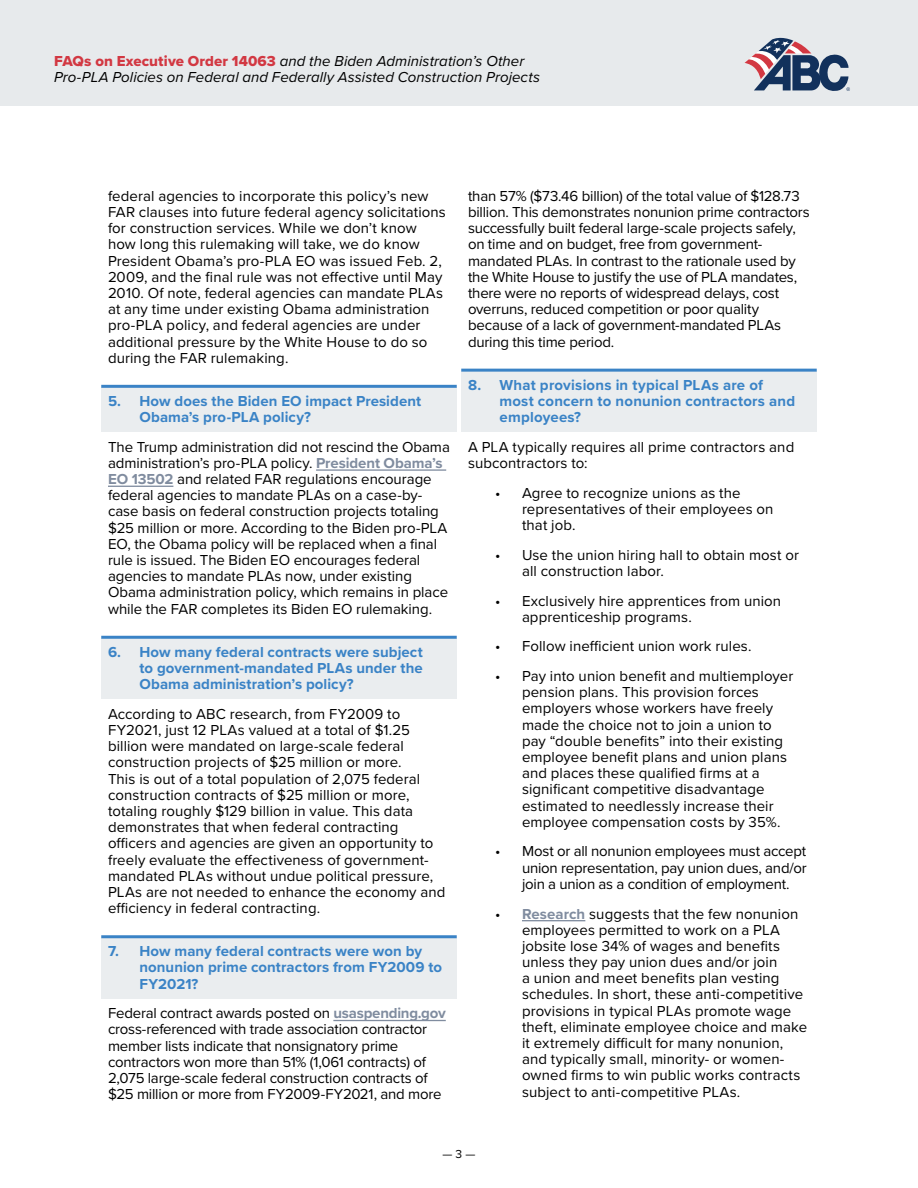
<style>
.page{position:relative;width:918px;height:1188px;background:#fff}
.page>*{position:absolute;margin:0;border:0;box-sizing:border-box;transform-origin:0 0}
.t1{font:15px/16.2px "Proxima Nova";letter-spacing:.005em;color:#000}
.t2{font:700 15px/16.2px "Proxima Nova";letter-spacing:.005em;color:#3a83c6}
.t3{font:italic 15px/16.2px "Proxima Nova";letter-spacing:.005em;color:#000}
.t4{font:12px "Proxima Nova";color:#000}
.s1{font-family:"Proxima Nova Extrabld";font-style:normal;color:#d23842}
.s2{font-weight:700;color:#808c9f}
</style>
<div class="page">
<div style="left:0;top:0;width:918px;height:106px;background:#e7eaec"></div>
<svg style="left:745px;top:37px;width:105px;height:54px"></svg>
<div style="left:101px;top:387px;width:356px;height:45px;background:#eaedef"></div>
<hr style="left:101px;top:385px;width:356px;height:3px;background:#3a83c6">
<hr style="left:316px;top:469px;width:130px;height:2px;background:#808c9f">
<hr style="left:108px;top:486px;width:65px;height:1px;background:#808c9f">
<div style="left:101px;top:638px;width:356px;height:61px;background:#eaedef"></div>
<hr style="left:101px;top:636px;width:356px;height:3px;background:#3a83c6">
<div style="left:101px;top:938px;width:356px;height:61px;background:#eaedef"></div>
<hr style="left:101px;top:935px;width:356px;height:3px;background:#3a83c6">
<hr style="left:333px;top:1020px;width:113px;height:1px;background:#808c9f">
<div style="left:461px;top:371px;width:356px;height:61px;background:#eaedef"></div>
<hr style="left:461px;top:369px;width:356px;height:3px;background:#3a83c6">
<hr style="left:522px;top:920px;width:63px;height:1px;background:#808c9f">
<p class="t3" style="left:54px;top:52px;width:488px"><span class="s1">FAQs on Executive Order 14063</span> and the Biden Administration’s Other<br>Pro-PLA Policies on Federal and Federally Assisted Construction Projects</p>
<p class="t1" style="left:108px;top:187px;width:339px">federal agencies to incorporate this policy’s new FAR clauses into future federal agency solicitations for construction services. While we don’t know how long this rulemaking will take, we do know President Obama’s pro-PLA EO was issued Feb. 2, 2009, and the final rule was not effective until May 2010. Of note, federal agencies can mandate PLAs at any time under existing Obama administration pro-PLA policy, and federal agencies are under additional pressure by the White House to do so during the FAR rulemaking.</p>
<p class="t2" style="left:140px;top:392px;width:283px;text-indent:-32px">5. How does the Biden EO impact President<br>Obama’s pro-PLA policy?</p>
<p class="t1" style="left:108px;top:438px;width:343px">The Trump administration did not rescind the Obama administration’s pro-PLA policy. <span class="s2">President Obama’s EO 13502</span> and related FAR regulations encourage federal agencies to mandate PLAs on a case-by&shy;case basis on federal construction projects totaling $25 million or more. According to the Biden pro-PLA EO, the Obama policy will be replaced when a final rule is issued. The Biden EO encourages federal agencies to mandate PLAs now, under existing Obama administration policy, which remains in place while the FAR completes its Biden EO rulemaking.</p>
<p class="t2" style="left:140px;top:643px;width:285px;text-align:justify;text-indent:-32px">6. How many federal contracts were subject to government-mandated PLAs under the Obama administration’s policy?</p>
<p class="t1" style="left:108px;top:705px;width:339px">According to ABC research, from FY2009 to FY2021, just 12 PLAs valued at a total of $1.25 billion were mandated on large-scale federal construction projects of $25 million or more.<br>This is out of a total population of 2,075 federal construction contracts of $25 million or more, totaling roughly $129 billion in value. This data demonstrates that when federal contracting officers and agencies are given an opportunity to freely evaluate the effectiveness of government&shy;mandated PLAs without undue political pressure, PLAs are not needed to enhance the economy and efficiency in federal contracting.</p>
<p class="t2" style="left:140px;top:943px;width:304px;text-indent:-32px">7. How many federal contracts were won by nonunion prime contractors from FY2009 to<br>FY2021?</p>
<p class="t1" style="left:108px;top:1005px;width:339px">Federal contract awards posted on <span class="s2">usaspending.gov </span>cross-referenced with trade association contractor member lists indicate that nonsignatory prime contractors won more than 51% (1,061 contracts) of 2,075 large-scale federal construction contracts of $25 million or more from FY2009-FY2021, and more</p>
<p class="t1" style="left:468px;top:187px;width:343px">than 57% ($73.46 billion) of the total value of $128.73 billion. This demonstrates nonunion prime contractors successfully built federal large-scale projects safely, on time and on budget, free from government&shy;mandated PLAs. In contrast to the rationale used by the White House to justify the use of PLA mandates, there were no reports of widespread delays, cost overruns, reduced competition or poor quality because of a lack of government-mandated PLAs during this time period.</p>
<p class="t2" style="left:500px;top:376px;width:297px;text-indent:-32px">8. What provisions in typical PLAs are of most concern to nonunion contractors and employees?</p>
<p class="t1" style="left:468px;top:438px;width:328px">A PLA typically requires all prime contractors and subcontractors to:</p>
<p class="t1" style="left:522px;top:484px;width:253px;text-indent:-27px">• Agree to recognize unions as the representatives of their employees on that job.</p>
<p class="t1" style="left:522px;top:546px;width:279px;text-indent:-27px">• Use the union hiring hall to obtain most or all construction labor.</p>
<p class="t1" style="left:522px;top:592px;width:261px;text-indent:-27px">• Exclusively hire apprentices from union apprenticeship programs.</p>
<p class="t1" style="left:495px;top:638px;width:258px">• Follow inefficient union work rules.</p>
<p class="t1" style="left:522px;top:667px;width:273px;text-indent:-27px">• Pay into union benefit and multiemployer pension plans. This provision forces employers whose workers have freely made the choice not to join a union to pay “double benefits” into their existing employee benefit plans and union plans and places these qualified firms at a significant competitive disadvantage estimated to needlessly increase their employee compensation costs by 35%.</p>
<p class="t1" style="left:522px;top:843px;width:286px;text-align:justify;text-indent:-27px">• Most or all nonunion employees must accept union representation, pay union dues, and/or join a union as a condition of employment.</p>
<p class="t1" style="left:522px;top:905px;width:287px;text-indent:-27px">• <span class="s2">Research</span> suggests that the few nonunion employees permitted to work on a PLA jobsite lose 34% of wages and benefits unless they pay union dues and/or join<br>a union and meet benefits plan vesting schedules. In short, these anti-competitive provisions in typical PLAs promote wage theft, eliminate employee choice and make it extremely difficult for many nonunion, and typically small, minority- or women&shy;owned firms to win public works contracts subject to anti-competitive PLAs.</p>
<p class="t4" style="left:443px;top:1145px;width:34px">— 3 —</p>
</div>
